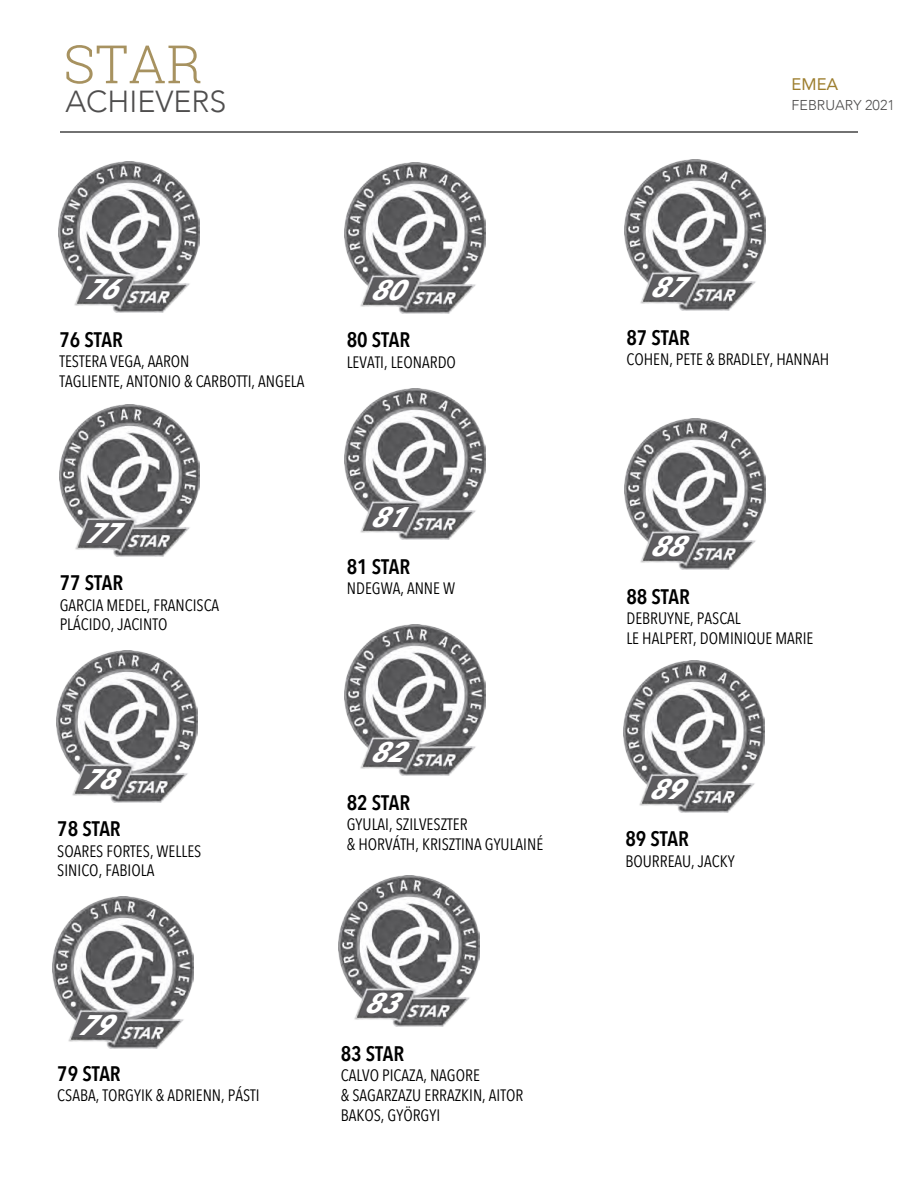
<style>
.page{position:relative;width:918px;height:1188px;background:#fff}
.page>*{position:absolute;margin:0;border:0;box-sizing:border-box;transform-origin:0 0}
.t1{font:300 52.95px "Roboto Slab";color:#a79260}
.t2{font:300 30.3px "Avenir";color:#4f4e4e}
.t3{font:italic 700 28.35px "Avenir Next Condensed";color:#fff;scale:1.11 1}
.t4{font:600 21px "Avenir Next Condensed";color:#000}
.t5{font:16.65px "Avenir";color:#9d7e2e}
.t6{font:16.5px/19.8px "Avenir Next Condensed";color:#000}
.t7{font:300 14.25px "Avenir";color:#4e4d4d}
</style>
<div class="page">
<hr style="left:61px;top:131px;width:797px;height:2px;background:#727272">
<img style="left:59px;top:162px;width:141px;height:151px">
<svg style="left:79px;top:277px;width:52px;height:25px"></svg>
<img style="left:59px;top:405px;width:141px;height:151px">
<svg style="left:79px;top:520px;width:53px;height:25px"></svg>
<img style="left:57px;top:651px;width:141px;height:151px">
<svg style="left:77px;top:766px;width:52px;height:25px"></svg>
<img style="left:52px;top:897px;width:141px;height:151px">
<svg style="left:72px;top:1012px;width:53px;height:25px"></svg>
<img style="left:345px;top:162px;width:141px;height:151px">
<svg style="left:365px;top:278px;width:52px;height:25px"></svg>
<img style="left:345px;top:389px;width:141px;height:151px">
<svg style="left:365px;top:504px;width:53px;height:25px"></svg>
<img style="left:345px;top:625px;width:141px;height:151px">
<svg style="left:365px;top:740px;width:53px;height:25px"></svg>
<img style="left:339px;top:875px;width:141px;height:151px">
<svg style="left:359px;top:991px;width:53px;height:25px"></svg>
<img style="left:625px;top:160px;width:140px;height:151px">
<svg style="left:645px;top:275px;width:52px;height:25px"></svg>
<img style="left:625px;top:419px;width:140px;height:151px">
<svg style="left:645px;top:534px;width:52px;height:25px"></svg>
<img style="left:624px;top:661px;width:140px;height:151px">
<svg style="left:644px;top:776px;width:52px;height:25px"></svg>
<h1 class="t1" style="left:64px;top:28px;width:140px">STAR</h1>
<h2 class="t2" style="left:65px;top:83px;width:162px">ACHIEVERS</h2>
<h3 class="t3" style="left:84px;top:272px;width:43px">76</h3>
<p class="t4" style="left:59px;top:321px;width:65px">76 STAR</p>
<p class="t6" style="left:59px;top:351px;width:247px">TESTERA VEGA, AARON<br>TAGLIENTE, ANTONIO &amp; CARBOTTI, ANGELA</p>
<h3 class="t3" style="left:370px;top:273px;width:43px">80</h3>
<p class="t4" style="left:347px;top:322px;width:65px">80 STAR</p>
<p class="t6" style="left:347px;top:351px;width:111px">LEVATI, LEONARDO</p>
<h3 class="t3" style="left:85px;top:515px;width:43px">77</h3>
<p class="t4" style="left:60px;top:565px;width:65px">77 STAR</p>
<p class="t6" style="left:60px;top:594px;width:161px">GARCIA MEDEL, FRANCISCA<br>PLÁCIDO, JACINTO</p>
<h3 class="t3" style="left:82px;top:761px;width:43px">78</h3>
<p class="t4" style="left:57px;top:811px;width:65px">78 STAR</p>
<p class="t6" style="left:57px;top:840px;width:146px">SOARES FORTES, WELLES<br>SINICO, FABIOLA</p>
<h3 class="t3" style="left:78px;top:1007px;width:43px">79</h3>
<p class="t4" style="left:57px;top:1055px;width:65px">79 STAR</p>
<p class="t6" style="left:57px;top:1085px;width:204px">CSABA, TORGYIK &amp; ADRIENN, PÁSTI</p>
<h3 class="t3" style="left:371px;top:499px;width:43px">81</h3>
<p class="t4" style="left:347px;top:548px;width:65px">81 STAR</p>
<p class="t6" style="left:347px;top:578px;width:110px">NDEGWA, ANNE W</p>
<h3 class="t3" style="left:371px;top:735px;width:43px">82</h3>
<p class="t4" style="left:347px;top:784px;width:65px">82 STAR</p>
<p class="t6" style="left:347px;top:814px;width:198px">GYULAI, SZILVESZTER<br>&amp; HORVÁTH, KRISZTINA GYULAINÉ</p>
<h3 class="t3" style="left:364px;top:986px;width:43px">83</h3>
<p class="t4" style="left:341px;top:1035px;width:65px">83 STAR</p>
<p class="t6" style="left:341px;top:1065px;width:184px">CALVO PICAZA, NAGORE<br>&amp; SAGARZAZU ERRAZKIN, AITOR<br>BAKOS, GYÖRGYI</p>
<p class="t5" style="left:792px;top:71px;width:48px">EMEA</p>
<h3 class="t3" style="left:650px;top:270px;width:43px">87</h3>
<p class="t7" style="left:792px;top:97px;width:105px">FEBRUARY 2021</p>
<p class="t4" style="left:626px;top:319px;width:65px">87 STAR</p>
<p class="t6" style="left:626px;top:349px;width:204px">COHEN, PETE &amp; BRADLEY, HANNAH</p>
<h3 class="t3" style="left:650px;top:529px;width:43px">88</h3>
<p class="t4" style="left:626px;top:578px;width:65px">88 STAR</p>
<p class="t6" style="left:626px;top:608px;width:188px">DEBRUYNE, PASCAL<br>LE HALPERT, DOMINIQUE MARIE</p>
<h3 class="t3" style="left:649px;top:771px;width:43px">89</h3>
<p class="t4" style="left:625px;top:821px;width:65px">89 STAR</p>
<p class="t6" style="left:625px;top:850px;width:111px">BOURREAU, JACKY</p>
</div>
